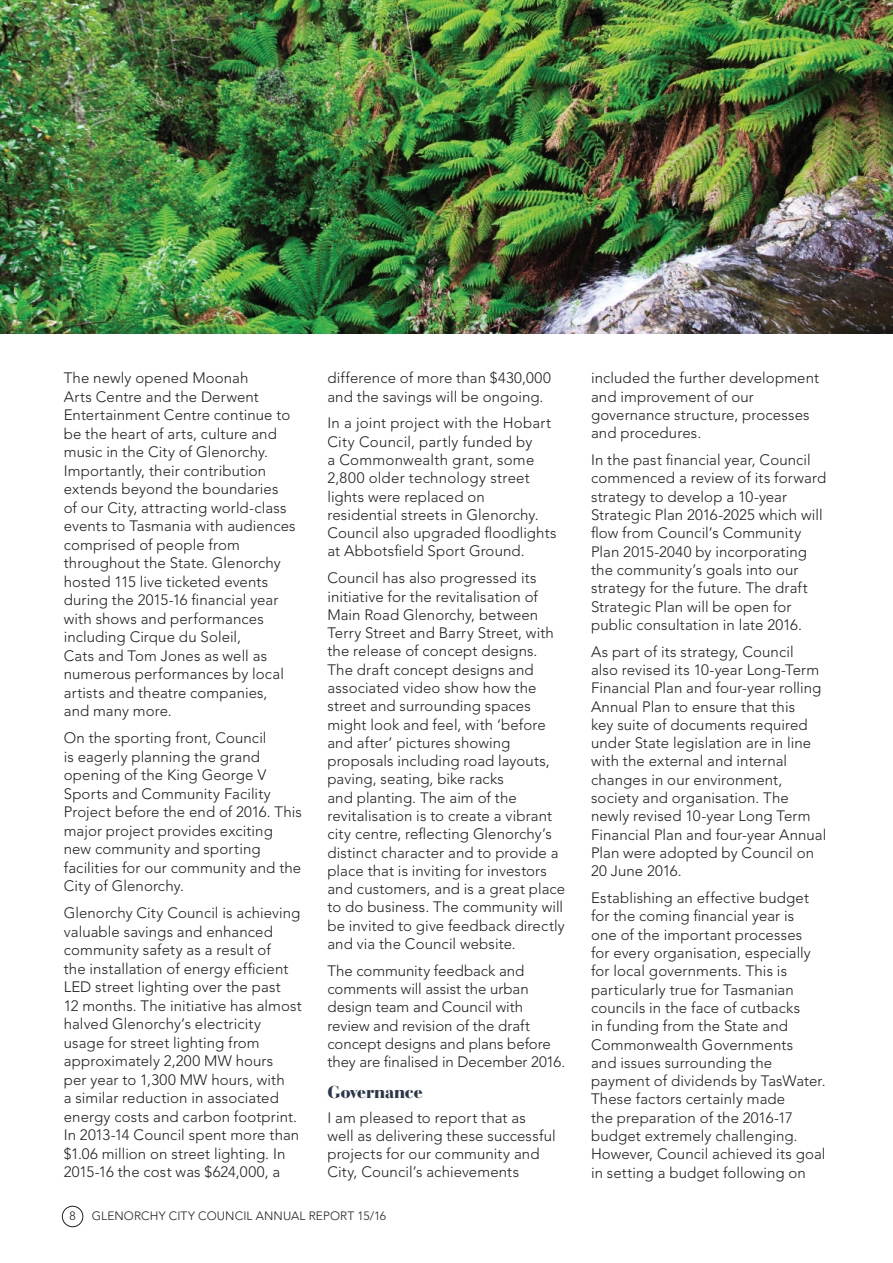
<style>
.page{position:relative;width:893px;height:1263px;background:#fff}
.page>*{position:absolute;margin:0;border:0;box-sizing:border-box;transform-origin:0 0}
.t1{font:900 18px "Bauer Bodoni BT";letter-spacing:-.01em;color:#2b3648}
.t2{font:300 15px/18.3px "Avenir LT Std";letter-spacing:.005em;color:#231f20}
.t3{font:300 12px "Avenir LT Std";letter-spacing:.015em;color:#231f20}
</style>
<div class="page">
<div style="left:62px;top:1206px;width:21px;height:21px;border:1px solid #231f20;border-radius:50%"></div>
<img style="left:0;top:0;width:893px;height:334px">
<p class="t2" style="left:64px;top:369px;width:233px">The newly opened Moonah<br>Arts Centre and the Derwent<br>Entertainment Centre continue to be the heart of arts, culture and music in the City of Glenorchy.<br>Importantly, their contribution extends beyond the boundaries<br>of our City, attracting world-class events to Tasmania with audiences comprised of people from throughout the State. Glenorchy hosted 115 live ticketed events during the 2015-16 financial year with shows and performances including Cirque du Soleil,<br>Cats and Tom Jones as well as numerous performances by local artists and theatre companies, and many more.</p>
<p class="t2" style="left:64px;top:729px;width:240px">On the sporting front, Council<br>is eagerly planning the grand opening of the King George V<br>Sports and Community Facility<br>Project before the end of 2016. This major project provides exciting new community and sporting facilities for our community and the<br>City of Glenorchy.</p>
<p class="t2" style="left:64px;top:904px;width:240px">Glenorchy City Council is achieving valuable savings and enhanced community safety as a result of<br>the installation of energy efficient LED street lighting over the past<br>12 months. The initiative has almost halved Glenorchy’s electricity usage for street lighting from approximately 2,200 MW hours<br>per year to 1,300 MW hours, with<br>a similar reduction in associated energy costs and carbon footprint.<br>In 2013-14 Council spent more than $1.06 million on street lighting. In 2015-16 the cost was $624,000, a</p>
<p class="t2" style="left:327px;top:369px;width:225px">difference of more than $430,000 and the savings will be ongoing.</p>
<p class="t2" style="left:327px;top:414px;width:231px">In a joint project with the Hobart<br>City Council, partly funded by<br>a Commonwealth grant, some<br>2,800 older technology street lights were replaced on residential streets in Glenorchy.<br>Council also upgraded floodlights at Abbotsfield Sport Ground.</p>
<p class="t2" style="left:327px;top:569px;width:239px">Council has also progressed its initiative for the revitalisation of<br>Main Road Glenorchy, between<br>Terry Street and Barry Street, with the release of concept designs.<br>The draft concept designs and associated video show how the street and surrounding spaces might look and feel, with ‘before and after’ pictures showing proposals including road layouts, paving, seating, bike racks<br>and planting. The aim of the revitalisation is to create a vibrant city centre, reflecting Glenorchy’s distinct character and to provide a place that is inviting for investors and customers, and is a great place to do business. The community will be invited to give feedback directly and via the Council website.</p>
<p class="t2" style="left:327px;top:961px;width:239px">The community feedback and comments will assist the urban design team and Council with review and revision of the draft concept designs and plans before they are finalised in December 2016.</p>
<p class="t1" style="left:327px;top:1080px;width:97px">Governance</p>
<p class="t2" style="left:327px;top:1108px;width:230px">I am pleased to report that as well as delivering these successful projects for our community and<br>City, Council’s achievements</p>
<p class="t3" style="left:69px;top:1209px;width:8px">8</p>
<p class="t3" style="left:92px;top:1209px;width:296px">GLENORCHY CITY COUNCIL ANNUAL REPORT 15/16</p>
<p class="t2" style="left:591px;top:369px;width:230px">included the further development and improvement of our governance structure, processes and procedures.</p>
<p class="t2" style="left:591px;top:451px;width:237px">In the past financial year, Council commenced a review of its forward strategy to develop a 10-year<br>Strategic Plan 2016-2025 which will flow from Council’s Community<br>Plan 2015-2040 by incorporating the community’s goals into our strategy for the future. The draft<br>Strategic Plan will be open for public consultation in late 2016.</p>
<p class="t2" style="left:591px;top:642px;width:237px">As part of its strategy, Council<br>also revised its 10-year Long-Term<br>Financial Plan and four-year rolling<br>Annual Plan to ensure that this<br>key suite of documents required under State legislation are in line with the external and internal changes in our environment, society and organisation. The newly revised 10-year Long Term<br>Financial Plan and four-year Annual<br>Plan were adopted by Council on<br>20 June 2016.</p>
<p class="t2" style="left:591px;top:889px;width:236px">Establishing an effective budget for the coming financial year is<br>one of the important processes<br>for every organisation, especially for local governments. This is particularly true for Tasmanian councils in the face of cutbacks<br>in funding from the State and<br>Commonwealth Governments<br>and issues surrounding the payment of dividends by TasWater.<br>These factors certainly made<br>the preparation of the 2016-17 budget extremely challenging.<br>However, Council achieved its goal in setting a budget following on</p>
</div>
